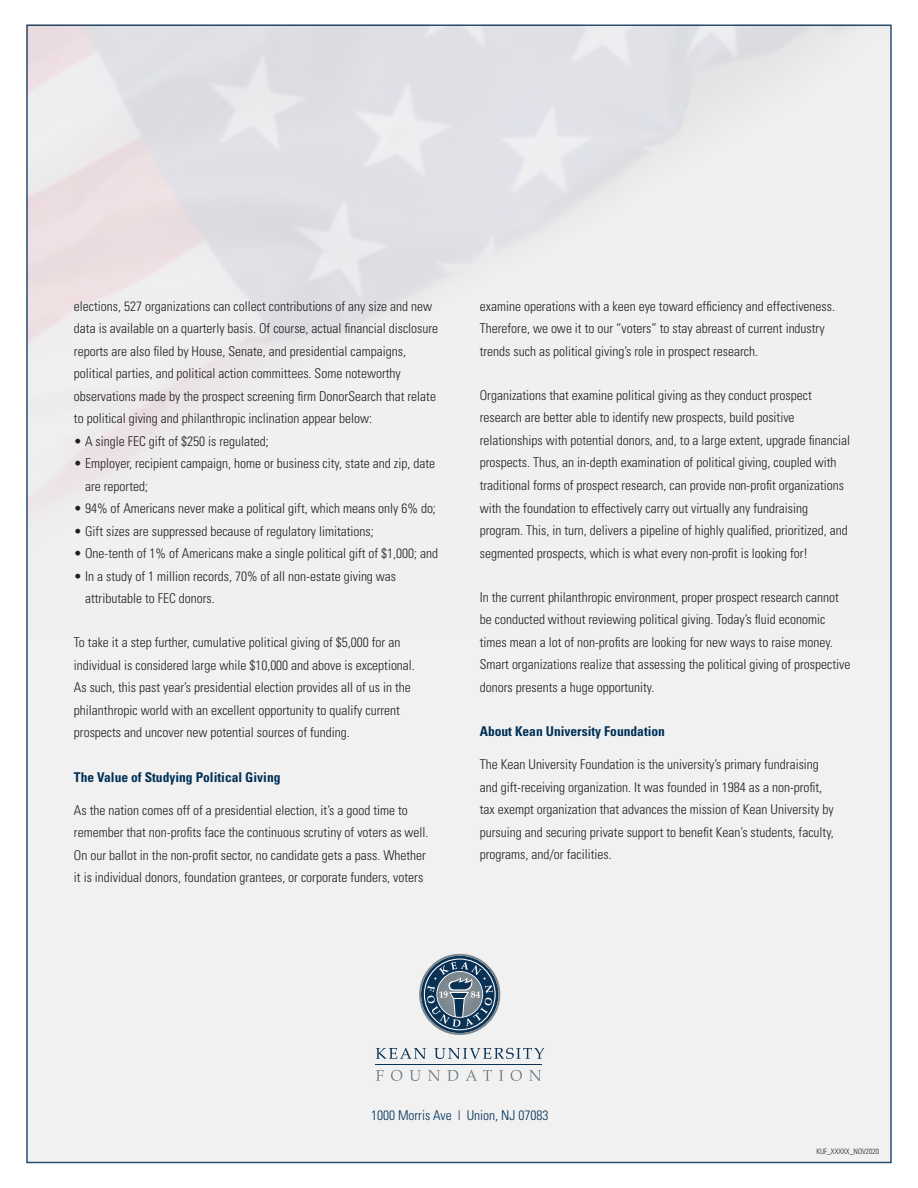
<style>
.page{position:relative;width:918px;height:1188px;background:#fff}
.page>*{position:absolute;margin:0;border:0;box-sizing:border-box;transform-origin:0 0}
.t1{font:300 condensed 13.5px/22.5px "Univers";color:#231f20}
.t2{font:700 condensed 13.5px "Univers";color:#003056}
.t3{font:300 condensed 13.5px "Univers";color:#003056}
.t4{font:300 condensed 7.5px "Univers";color:#231f20}
</style>
<div class="page">
<div style="left:27px;top:25px;width:864px;height:1137px;background:#f1f1f2"></div>
<svg style="left:376px;top:1048px;width:50px;height:11px"></svg>
<svg style="left:434px;top:1048px;width:110px;height:11px"></svg>
<hr style="left:375px;top:1064px;width:167px;height:1px;background:#0a3255">
<svg style="left:376px;top:1070px;width:8px;height:11px"></svg>
<svg style="left:391px;top:1070px;width:11px;height:11px"></svg>
<svg style="left:409px;top:1070px;width:12px;height:11px"></svg>
<svg style="left:428px;top:1070px;width:12px;height:11px"></svg>
<svg style="left:447px;top:1070px;width:11px;height:11px"></svg>
<svg style="left:466px;top:1070px;width:11px;height:11px"></svg>
<svg style="left:483px;top:1070px;width:9px;height:11px"></svg>
<svg style="left:499px;top:1070px;width:4px;height:11px"></svg>
<svg style="left:511px;top:1070px;width:11px;height:11px"></svg>
<svg style="left:529px;top:1070px;width:12px;height:11px"></svg>
<svg style="left:419px;top:954px;width:81px;height:81px"></svg>
<p class="t1" style="left:74px;top:295px;width:366px">elections, 527 organizations can collect contributions of any size and new data is available on a quarterly basis. Of course, actual financial disclosure reports are also filed by House, Senate, and presidential campaigns, political parties, and political action committees. Some noteworthy observations made by the prospect screening firm DonorSearch that relate to political giving and philanthropic inclination appear below:</p>
<p class="t1" style="left:74px;top:430px;width:196px">• A single FEC gift of $250 is regulated;</p>
<p class="t1" style="left:85px;top:452px;width:351px;text-indent:-11px">• Employer, recipient campaign, home or business city, state and zip, date are reported;</p>
<p class="t1" style="left:74px;top:497px;width:364px">• 94% of Americans never make a political gift, which means only 6% do;</p>
<p class="t1" style="left:74px;top:520px;width:301px">• Gift sizes are suppressed because of regulatory limitations;</p>
<p class="t1" style="left:74px;top:542px;width:366px">• One-tenth of 1% of Americans make a single political gift of $1,000; and</p>
<p class="t1" style="left:85px;top:565px;width:313px;text-indent:-11px">• In a study of 1 million records, 70% of all non-estate giving was attributable to FEC donors.</p>
<p class="t1" style="left:74px;top:631px;width:342px">To take it a step further, cumulative political giving of $5,000 for an individual is considered large while $10,000 and above is exceptional.<br>As such, this past year’s presidential election provides all of us in the philanthropic world with an excellent opportunity to qualify current prospects and uncover new potential sources of funding.</p>
<p class="t2" style="left:74px;top:768px;width:208px">The Value of Studying Political Giving</p>
<p class="t1" style="left:74px;top:799px;width:356px">As the nation comes off of a presidential election, it’s a good time to remember that non-profits face the continuous scrutiny of voters as well.<br>On our ballot in the non-profit sector, no candidate gets a pass. Whether it is individual donors, foundation grantees, or corporate funders, voters</p>
<p class="t1" style="left:480px;top:295px;width:357px">examine operations with a keen eye toward efficiency and effectiveness.<br>Therefore, we owe it to our “voters” to stay abreast of current industry trends such as political giving’s role in prospect research.</p>
<p class="t1" style="left:480px;top:384px;width:372px">Organizations that examine political giving as they conduct prospect research are better able to identify new prospects, build positive relationships with potential donors, and, to a large extent, upgrade financial prospects. Thus, an in-depth examination of political giving, coupled with traditional forms of prospect research, can provide non-profit organizations with the foundation to effectively carry out virtually any fundraising program. This, in turn, delivers a pipeline of highly qualified, prioritized, and segmented prospects, which is what every non-profit is looking for!</p>
<p class="t1" style="left:480px;top:585px;width:372px">In the current philanthropic environment, proper prospect research cannot be conducted without reviewing political giving. Today’s fluid economic times mean a lot of non-profits are looking for new ways to raise money.<br>Smart organizations realize that assessing the political giving of prospective donors presents a huge opportunity.</p>
<p class="t2" style="left:480px;top:723px;width:187px">About Kean University Foundation</p>
<p class="t1" style="left:480px;top:753px;width:356px">The Kean University Foundation is the university’s primary fundraising and gift-receiving organization. It was founded in 1984 as a non-profit, tax exempt organization that advances the mission of Kean University by pursuing and securing private support to benefit Kean’s students, faculty, programs, and/or facilities.</p>
<p class="t3" style="left:371px;top:1107px;width:179px">1000 Morris Ave | Union, NJ 07083</p>
<p class="t4" style="left:816px;top:1147px;width:64px">KUF_XXXXX_NOV2020</p>
</div>
